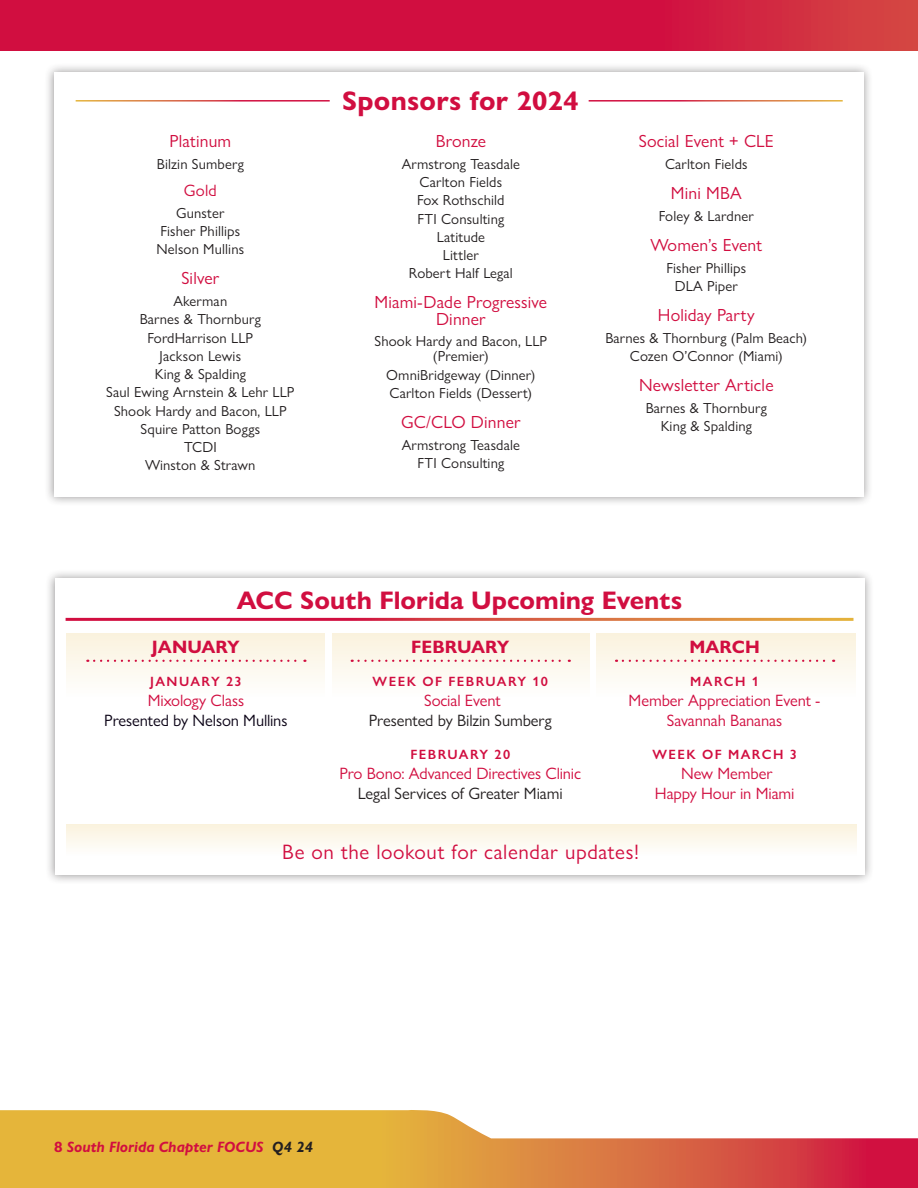
<style>
.page{position:relative;width:918px;height:1188px;background:#fff}
.page>*{position:absolute;margin:0;border:0;box-sizing:border-box;transform-origin:0 0}
.body_type{font:700 27px "Gill Sans Nova";letter-spacing:.01em;color:#d10e40}
.Headline_with_rule{font:700 25.5px "Gill Sans Nova";color:#d10e40}
.Boxed_head{font:21px "Gill Sans Nova";letter-spacing:.03em;color:#d10e40}
.events_month{font:700 18px "Gill Sans Nova";letter-spacing:.005em;color:#d10e40}
.sponser_title{font:17.7px/16.2px "Gill Sans Nova";letter-spacing:.01em;color:#d10e40;text-align:center}
.Photo_Caption{font:16.5px/19.8px "Gill Sans Nova";letter-spacing:-.01em;color:#d10e40;text-align:center}
.Photo_Caption-2{font:16.5px/19.8px "Gill Sans Nova";letter-spacing:-.01em;color:#0a0215;text-align:center}
.Photo_Caption-3{font:16.5px/19.8px "Gill Sans Nova";letter-spacing:-.01em;color:#231f20;text-align:center}
.sponser_title-2{font:16.5px "Gill Sans Nova";color:#d10e40}
.t1{font:italic 700 15px "Gill Sans Nova";color:#d10e40}
.sponser_company{font:14.7px/15px "Gill Sans Nova";letter-spacing:.01em;color:#231f20;text-align:center}
.Photo_Caption-4{font:600 13.5px "Gill Sans Nova";letter-spacing:.11em;color:#d10e40}
.s1{color:#d10e40}
.s2{color:#231f20}
.s3{font-style:normal}
</style>
<div class="page">
<div style="left:45px;top:568px;width:829px;height:316px;background:#231f20;opacity:.47"></div>
<div style="left:55px;top:578px;width:810px;height:297px;background:#fff"></div>
<div style="left:66px;top:633px;width:259px;height:103px;background:linear-gradient(to bottom,#faf2e1,#fff)"></div>
<div style="left:333px;top:633px;width:257px;height:103px;background:linear-gradient(to bottom,#faf3e1,#fff)"></div>
<div style="left:596px;top:633px;width:260px;height:103px;background:linear-gradient(to bottom,#faf2e1,#fff)"></div>
<div style="left:66px;top:824px;width:790px;height:51px;background:linear-gradient(to bottom,#fbf4e2,#fff)"></div>
<svg style="left:94px;top:660px;width:211px;height:2px"></svg>
<svg style="left:352px;top:660px;width:218px;height:2px"></svg>
<svg style="left:623px;top:660px;width:211px;height:2px"></svg>
<div style="left:44px;top:63px;width:830px;height:444px;background:#231f20;opacity:.47"></div>
<div style="left:54px;top:73px;width:810px;height:424px;background:#fff"></div>
<svg style="left:0;top:0;width:918px;height:50px;background:#d11640"></svg>
<svg style="left:0;top:1110px;width:918px;height:78px"></svg>
<p class="sponser_title" style="left:170px;top:133px;width:63px">Platinum</p>
<p class="sponser_company" style="left:157px;top:156px;width:88px">Bilzin Sumberg</p>
<p class="sponser_title-2" style="left:184px;top:180px;width:34px">Gold</p>
<p class="sponser_company" style="left:176px;top:205px;width:50px">Gunster</p>
<p class="sponser_company" style="left:160px;top:223px;width:81px">Fisher Phillips</p>
<p class="sponser_company" style="left:157px;top:242px;width:89px">Nelson Mullins</p>
<p class="sponser_title" style="left:181px;top:270px;width:39px">Silver</p>
<p class="sponser_company" style="left:173px;top:294px;width:55px">Akerman</p>
<p class="sponser_company" style="left:140px;top:312px;width:123px">Barnes &amp; Thornburg</p>
<p class="sponser_company" style="left:147px;top:330px;width:107px">FordHarrison LLP</p>
<p class="sponser_company" style="left:160px;top:348px;width:83px">Jackson Lewis</p>
<p class="sponser_company" style="left:155px;top:367px;width:93px">King &amp; Spalding</p>
<p class="sponser_company" style="left:106px;top:385px;width:190px">Saul Ewing Arnstein &amp; Lehr LLP</p>
<p class="sponser_company" style="left:114px;top:403px;width:174px">Shook Hardy and Bacon, LLP</p>
<p class="sponser_company" style="left:141px;top:421px;width:121px">Squire Patton Boggs</p>
<p class="sponser_company" style="left:184px;top:439px;width:34px">TCDI</p>
<p class="sponser_company" style="left:145px;top:458px;width:112px">Winston &amp; Strawn</p>
<p class="body_type" style="left:342px;top:84px;width:238px">Sponsors for 2024</p>
<p class="sponser_title" style="left:436px;top:133px;width:52px">Bronze</p>
<p class="sponser_company" style="left:402px;top:156px;width:120px">Armstrong Teasdale</p>
<p class="sponser_company" style="left:420px;top:174px;width:84px">Carlton Fields</p>
<p class="sponser_company" style="left:417px;top:193px;width:89px">Fox Rothschild</p>
<p class="sponser_company" style="left:418px;top:211px;width:88px">FTI Consulting</p>
<p class="sponser_company" style="left:437px;top:229px;width:50px">Latitude</p>
<p class="sponser_company" style="left:443px;top:247px;width:37px">Littler</p>
<p class="sponser_company" style="left:409px;top:266px;width:105px">Robert Half Legal</p>
<p class="sponser_title" style="left:375px;top:294px;width:174px">Miami-Dade Progressive<br>Dinner</p>
<p class="sponser_company" style="left:375px;top:334px;width:174px">Shook Hardy and Bacon, LLP (Premier)</p>
<p class="sponser_company" style="left:386px;top:367px;width:151px">OmniBridgeway (Dinner)</p>
<p class="sponser_company" style="left:390px;top:385px;width:144px">Carlton Fields (Dessert)</p>
<p class="sponser_title" style="left:401px;top:414px;width:121px">GC/CLO Dinner</p>
<p class="sponser_company" style="left:402px;top:437px;width:120px">Armstrong Teasdale</p>
<p class="sponser_company" style="left:418px;top:455px;width:88px">FTI Consulting</p>
<p class="sponser_title" style="left:639px;top:133px;width:136px">Social Event + CLE</p>
<p class="sponser_company" style="left:665px;top:156px;width:84px">Carlton Fields</p>
<p class="sponser_title" style="left:671px;top:185px;width:72px">Mini MBA</p>
<p class="sponser_company" style="left:659px;top:208px;width:96px">Foley &amp; Lardner</p>
<p class="sponser_title" style="left:650px;top:237px;width:113px">Women’s Event</p>
<p class="sponser_company" style="left:666px;top:260px;width:81px">Fisher Phillips</p>
<p class="sponser_company" style="left:675px;top:278px;width:64px">DLA Piper</p>
<p class="sponser_title" style="left:658px;top:307px;width:98px">Holiday Party</p>
<p class="sponser_company" style="left:605px;top:330px;width:203px">Barnes &amp; Thornburg (Palm Beach)</p>
<p class="sponser_company" style="left:630px;top:348px;width:154px">Cozen O’Connor (Miami)</p>
<p class="sponser_title" style="left:639px;top:377px;width:136px">Newsletter Article</p>
<p class="sponser_company" style="left:646px;top:400px;width:123px">Barnes &amp; Thornburg</p>
<p class="sponser_company" style="left:661px;top:419px;width:93px">King &amp; Spalding</p>
<p class="Headline_with_rule" style="left:237px;top:585px;width:447px">ACC South Florida Upcoming Events</p>
<p class="events_month" style="left:152px;top:636px;width:89px">JANUARY</p>
<p class="Photo_Caption-4" style="left:150px;top:673px;width:93px">JANUARY 23</p>
<p class="Photo_Caption-2" style="left:104px;top:690px;width:185px"><span class="s1">Mixology Class<br></span>Presented by Nelson Mullins</p>
<p class="events_month" style="left:689px;top:636px;width:72px">MARCH</p>
<p class="Photo_Caption-4" style="left:690px;top:673px;width:70px">MARCH 1</p>
<p class="Photo_Caption" style="left:629px;top:690px;width:193px">Member Appreciation Event -<br>Savannah Bananas</p>
<p class="Photo_Caption-4" style="left:652px;top:746px;width:146px">WEEK OF MARCH 3</p>
<p class="Photo_Caption" style="left:655px;top:764px;width:141px">New Member<br>Happy Hour in Miami</p>
<p class="events_month" style="left:411px;top:636px;width:100px">FEBRUARY</p>
<p class="Photo_Caption-4" style="left:373px;top:673px;width:177px">WEEK OF FEBRUARY 10</p>
<p class="Photo_Caption-3" style="left:369px;top:690px;width:184px"><span class="s1">Social Event<br></span>Presented by Bilzin Sumberg</p>
<p class="Photo_Caption-4" style="left:410px;top:746px;width:101px">FEBRUARY 20</p>
<p class="Photo_Caption" style="left:339px;top:764px;width:243px">Pro Bono: Advanced Directives Clinic<br><span class="s2">Legal Services of Greater Miami</span></p>
<p class="Boxed_head" style="left:282px;top:839px;width:358px">Be on the lookout for calendar updates!</p>
<p class="t1" style="left:54px;top:1138px;width:261px"><span class="s3">8</span> South Florida Chapter FOCUS <span class="s2">Q4 24</span></p>
</div>
